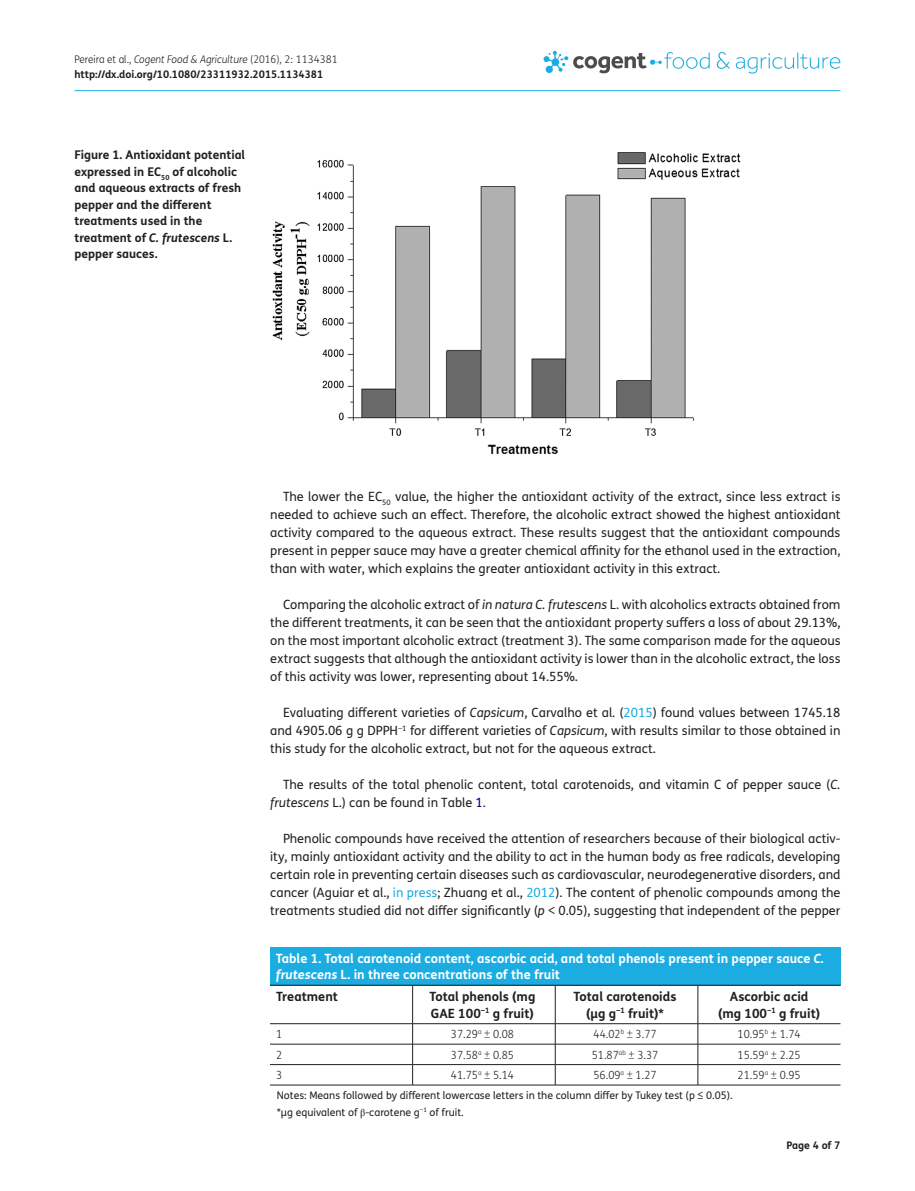
<style>
.page{position:relative;width:915px;height:1191px;background:#fff}
.page>*{position:absolute;margin:0;border:0;box-sizing:border-box;transform-origin:0 0}
.t1{font:12.75px/18px "FS Me Pro";color:#231f20;text-align:justify}
.t2{font:700 12.75px/16.5px "FS Me Pro";color:#fff}
.t3{font:700 12.75px/16.5px "FS Me Pro";color:#231f20;text-align:center}
.t4{font:700 12px/16.5px "FS Me Pro";color:#231f20}
.t5{font:300 11.25px "FS Me Pro";color:#231f20;scale:.95 1}
.t6{font:10.5px/17px "FS Me Pro";color:#231f20}
.t7{font:700 10.5px/15px "FS Me Pro";color:#231f20}
.s1{font-weight:300}
.s2{font-weight:300;font-style:italic}
.s3{font-style:italic}
.s4{color:#1bace1}
.s5{color:#000080}
.s6{font-family:"STIX"}
</style>
<div class="page">
<svg style="left:543px;top:51px;width:166px;height:22px"></svg>
<svg style="left:716px;top:52px;width:13px;height:17px"></svg>
<svg style="left:735px;top:52px;width:105px;height:22px"></svg>
<hr style="left:74px;top:90px;width:766px;height:1px;background:#1bace1">
<img style="left:272px;top:152px;width:469px;height:302px">
<div style="left:270px;top:947px;width:570px;height:38px;background:#1bace1"></div>
<hr style="left:270px;top:985px;width:570px;height:1px;background:#231f20">
<hr style="left:412px;top:985px;width:1px;height:38px;background:#231f20">
<hr style="left:555px;top:985px;width:1px;height:38px;background:#231f20">
<hr style="left:697px;top:985px;width:1px;height:38px;background:#231f20">
<hr style="left:270px;top:1023px;width:142px;height:1px;background:#231f20">
<hr style="left:412px;top:1023px;width:143px;height:1px;background:#231f20">
<hr style="left:555px;top:1023px;width:142px;height:1px;background:#231f20">
<hr style="left:697px;top:1023px;width:143px;height:1px;background:#231f20">
<hr style="left:270px;top:1044px;width:142px;height:1px;background:#231f20">
<hr style="left:412px;top:1044px;width:143px;height:1px;background:#231f20">
<hr style="left:555px;top:1044px;width:142px;height:1px;background:#231f20">
<hr style="left:697px;top:1044px;width:143px;height:1px;background:#231f20">
<hr style="left:270px;top:1064px;width:142px;height:1px;background:#231f20">
<hr style="left:270px;top:1084px;width:142px;height:1px;background:#231f20">
<hr style="left:412px;top:1064px;width:143px;height:1px;background:#231f20">
<svg style="left:412px;top:1023px;width:1px;height:61px"></svg>
<hr style="left:412px;top:1084px;width:143px;height:1px;background:#231f20">
<hr style="left:555px;top:1064px;width:142px;height:1px;background:#231f20">
<svg style="left:555px;top:1023px;width:1px;height:61px"></svg>
<hr style="left:555px;top:1084px;width:142px;height:1px;background:#231f20">
<hr style="left:697px;top:1064px;width:143px;height:1px;background:#231f20">
<svg style="left:697px;top:1023px;width:1px;height:61px"></svg>
<hr style="left:697px;top:1084px;width:143px;height:1px;background:#231f20">
<p class="t7" style="left:74px;top:51px;width:265px"><span class="s1">Pereira et al.,</span> <span class="s2">Cogent Food &amp; Agriculture</span> <span class="s1">(2016), 2: 1134381 </span>http://dx.doi.org/10.1080/23311932.2015.1134381</p>
<p class="t4" style="left:74px;top:146px;width:172px">Figure 1. Antioxidant potential expressed in EC<sub>50</sub> of alcoholic and aqueous extracts of fresh pepper and the different treatments used in the treatment of <span class="s3">C. frutescens</span> L. pepper sauces.</p>
<p class="t1" style="left:270px;top:487px;width:571px;text-indent:13px">The lower the EC<sub>50</sub> value, the higher the antioxidant activity of the extract, since less extract is needed to achieve such an effect. Therefore, the alcoholic extract showed the highest antioxidant activity compared to the aqueous extract. These results suggest that the antioxidant compounds present in pepper sauce may have a greater chemical affinity for the ethanol used in the extraction, than with water, which explains the greater antioxidant activity in this extract.</p>
<p class="t1" style="left:270px;top:595px;width:571px;text-indent:13px">Comparing the alcoholic extract of <span class="s3">in natura C. frutescens</span> L. with alcoholics extracts obtained from the different treatments, it can be seen that the antioxidant property suffers a loss of about 29.13%, on the most important alcoholic extract (treatment 3). The same comparison made for the aqueous extract suggests that although the antioxidant activity is lower than in the alcoholic extract, the loss of this activity was lower, representing about 14.55%.</p>
<p class="t1" style="left:270px;top:703px;width:571px;text-indent:13px">Evaluating different varieties of <span class="s3">Capsicum</span>, Carvalho et al. (<span class="s4">2015</span>) found values between 1745.18 and 4905.06 g g DPPH<sup>−1</sup> for different varieties of <span class="s3">Capsicum</span>, with results similar to those obtained in this study for the alcoholic extract, but not for the aqueous extract.</p>
<p class="t1" style="left:270px;top:775px;width:571px;text-indent:13px">The results of the total phenolic content, total carotenoids, and vitamin C of pepper sauce (<span class="s3">C. frutescens</span> L.) can be found in Table <span class="s5">1</span>.</p>
<p class="t1" style="left:270px;top:829px;width:571px;text-indent:13px">Phenolic compounds have received the attention of researchers because of their biological activ&shy;ity, mainly antioxidant activity and the ability to act in the human body as free radicals, developing certain role in preventing certain diseases such as cardiovascular, neurodegenerative disorders, and cancer (Aguiar et al., <span class="s4">in press</span>; Zhuang et al., <span class="s4">2012</span>). The content of phenolic compounds among the treatments studied did not differ significantly (<span class="s3">p</span> &lt; 0.05), suggesting that independent of the pepper</p>
<p class="t2" style="left:276px;top:949px;width:549px">Table 1. Total carotenoid content, ascorbic acid, and total phenols present in pepper sauce <span class="s3">C. frutescens</span> L. in three concentrations of the fruit</p>
<p class="t3" style="left:276px;top:987px;width:64px">Treatment</p>
<p class="t3" style="left:429px;top:987px;width:107px;text-align:left">Total phenols (mg<br>GAE 100<sup>−1</sup> g fruit)</p>
<p class="t3" style="left:573px;top:987px;width:104px">Total carotenoids (μg g<sup>−1</sup> fruit)*</p>
<p class="t3" style="left:718px;top:987px;width:103px">Ascorbic acid (mg 100<sup>−1</sup> g fruit)</p>
<p class="t5" style="left:276px;top:1026px;width:8px">1</p>
<p class="t5" style="left:450px;top:1026px;width:68px">37.29<sup>a</sup> ± 0.08</p>
<p class="t5" style="left:593px;top:1026px;width:68px">44.02<sup>b</sup> ± 3.77</p>
<p class="t5" style="left:737px;top:1026px;width:68px">10.95<sup>b</sup> ± 1.74</p>
<p class="t5" style="left:276px;top:1047px;width:8px">2</p>
<p class="t5" style="left:450px;top:1047px;width:68px">37.58<sup>a</sup> ± 0.85</p>
<p class="t5" style="left:591px;top:1047px;width:72px">51.87<sup>ab</sup> ± 3.37</p>
<p class="t5" style="left:737px;top:1047px;width:68px">15.59<sup>a</sup> ± 2.25</p>
<p class="t5" style="left:276px;top:1067px;width:8px">3</p>
<p class="t5" style="left:450px;top:1067px;width:68px">41.75<sup>a</sup> ± 5.14</p>
<p class="t5" style="left:593px;top:1067px;width:68px">56.09<sup>a</sup> ± 1.27</p>
<p class="t5" style="left:737px;top:1067px;width:68px">21.59<sup>a</sup> ± 0.95</p>
<p class="t6" style="left:277px;top:1086px;width:457px">Notes: Means followed by different lowercase letters in the column differ by Tukey test (p ≤ 0.05). *μg equivalent of <span class="s6">β</span>-carotene g<sup>−1</sup> of fruit.</p>
<p class="t7" style="left:786px;top:1137px;width:56px">Page 4 of 7</p>
</div>
